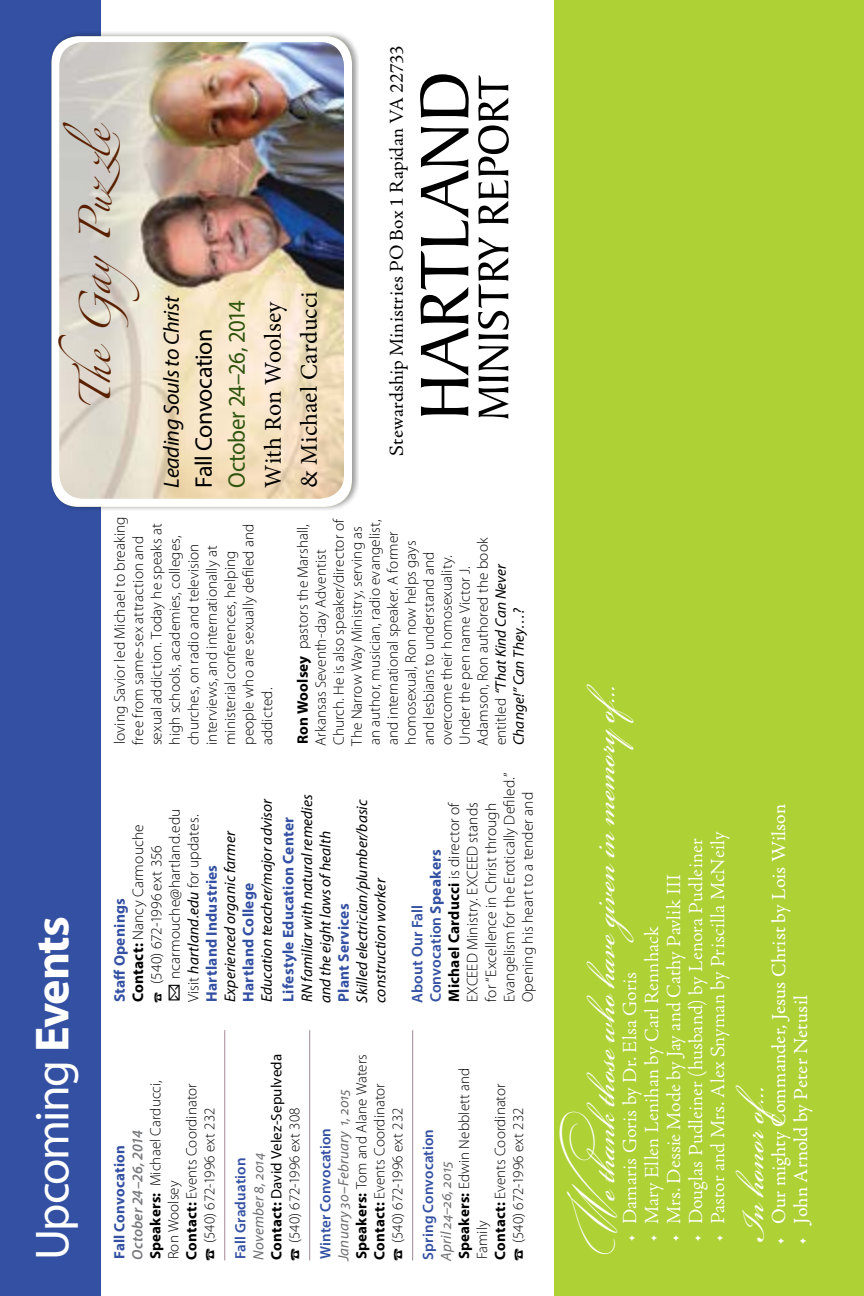
<style>
.page{position:relative;width:864px;height:1296px;background:#fff}
.page>*{position:absolute;margin:0;border:0;box-sizing:border-box;transform-origin:0 0}
.t1{font:48px "Bickham Script Pro";color:#fff}
.t2{font:48px "Myriad Pro";letter-spacing:-.035em;color:#fff}
.t3{font:28px "Zapfino";color:#591f00}
.t4{font:24px/36px "Minion Pro";letter-spacing:.005em;color:#000}
.t5{font:24px "Myriad Pro";letter-spacing:-.025em;color:#30550f;scale:.95 1}
.t6{font:24px "Myriad Pro";letter-spacing:-.02em;color:#000}
.t7{font:italic 22px "Myriad Pro";letter-spacing:-.015em;color:#000}
.t8{font:300 20px "Adobe Jenson Pro";letter-spacing:.01em;color:#fff}
.t9{font:20px "Adobe Jenson Pro";letter-spacing:.01em;color:#fff}
.t10{font:19.6px "Adobe Jenson Pro";letter-spacing:.005em;color:#000}
.t11{font:300 15.4px/18.4px "Myriad Pro";letter-spacing:.005em;color:#000}
.t12{font:italic 15.4px/18.4px "Myriad Pro";letter-spacing:.01em;color:#000}
.t13{font:700 15.4px "Myriad Pro";letter-spacing:.015em;color:#3350a2}
.t14{font:300 15.2px/18px "Myriad Pro";letter-spacing:.005em;color:#000}
.t15{font:300 15px/18px "Myriad Pro";letter-spacing:.005em;color:#000}
.t16{font:15px/18px "Myriad Pro";letter-spacing:.01em;color:#000}
.t17{font:600 15px "Myriad Pro";letter-spacing:.01em;color:#3350a2}
.t18{font:700 15px "Myriad Pro";letter-spacing:.015em;color:#3350a2}
.s1{font-weight:700}
.s2{font-weight:400;font-style:italic}
.s3{font-weight:700;color:#3350a2}
.s4{font-weight:600;color:#3350a2}
.s5{font-weight:600;font-style:italic;color:#797a7d}
.s6{font-style:italic;color:#6d6e71}
.s7{font-weight:300}
.s8{font-weight:400;font-style:italic;color:#6d6e71}
</style>
<div class="page">
<div style="left:0;top:0;width:101px;height:1296px;background:#3350a2"></div>
<div style="left:554px;top:0;width:310px;height:1296px;background:#aed136"></div>
<svg style="left:420px;top:126px;width:49px;height:290px"></svg>
<svg style="left:420px;top:74px;width:49px;height:44px"></svg>
<svg style="left:478px;top:237px;width:31px;height:182px"></svg>
<svg style="left:478px;top:75px;width:31px;height:149px"></svg>
<svg style="left:51px;top:32px;width:308px;height:478px"></svg>
<img style="left:59px;top:42px;width:285px;height:457px">
<hr style="left:224px;top:1030px;width:1px;height:230px;background:#a18897">
<hr style="left:309px;top:1030px;width:1px;height:230px;background:#a18897">
<hr style="left:412px;top:1030px;width:1px;height:230px;background:#a18897">
<h2 class="t3" style="left:84px;top:411px;width:291px;rotate:-90deg">The G ayP u zzle</h2>
<h3 class="t7" style="left:158px;top:488px;width:193px;rotate:-90deg">Leading Souls to Christ</h3>
<h3 class="t6" style="left:189px;top:488px;width:161px;rotate:-90deg">Fall Convocation</h3>
<h3 class="t5" style="left:222px;top:488px;width:199px;rotate:-90deg">October 24–26, 2014</h3>
<h3 class="t4" style="left:255px;top:488px;width:198px;rotate:-90deg">With Ron Woolsey &amp; Michael Carducci</h3>
<p class="t10" style="left:386px;top:456px;width:412px;rotate:-90deg">Stewardship Ministries PO Box 1 Rapidan VA 22733</p>
<h1 class="t2" style="left:23px;top:1260px;width:345px;rotate:-90deg">Upcoming <span class="s1">Events</span></h1>
<p class="t11" style="left:110px;top:744px;width:230px;rotate:-90deg">loving Savior led Michael to breaking</p>
<p class="t14" style="left:129px;top:745px;width:224px;rotate:-90deg">free from same-sex attraction and sexual addiction. Today he speaks at high schools, academies, colleges, churches, on radio and television interviews, and internationally at ministerial conferences, helping people who are sexually defiled and addicted.</p>
<p class="t14" style="left:294px;top:746px;width:229px;rotate:-90deg"><span class="s1">Ron Woolsey</span> pastors the Marshall,<br>Arkansas Seventh-day Adventist<br>Church. He is also speaker/director of<br>The Narrow Way Ministry, serving as an author, musician, radio evangelist, and international speaker. A former homosexual, Ron now helps gays and lesbians to understand and overcome their homosexuality.<br>Under the pen name Victor J.<br>Adamson, Ron authored the book entitled <span class="s2">“That Kind Can Never<br>Change!” Can They…?</span></p>
<p class="t12" style="left:297px;top:1003px;width:211px;rotate:-90deg">RN familiar with natural remedies and the eight laws of health</p>
<p class="t12" style="left:257px;top:1002px;width:206px;rotate:-90deg">Education teacher/major advisor</p>
<p class="t12" style="left:353px;top:1003px;width:205px;rotate:-90deg">Skilled electrician/plumber/basic construction worker</p>
<p class="t11" style="left:165px;top:1002px;width:195px;text-indent:23px;rotate:-90deg">ncarmouche@hartland.edu<br>Visit <span class="s2">hartland.edu</span> for updates.<br><span class="s3">Hartland Industries</span></p>
<p class="t13" style="left:278px;top:1002px;width:186px;rotate:-90deg">Lifestyle Education Center</p>
<p class="t11" style="left:110px;top:1003px;width:181px;rotate:-90deg"><span class="s3">Staff Openings<br></span><span class="s1">Contact:</span> Nancy Carmouche ☎ (540) 672-1996 ext 356</p>
<p class="t12" style="left:221px;top:1002px;width:173px;rotate:-90deg">Experienced organic farmer</p>
<p class="t13" style="left:238px;top:1002px;width:121px;rotate:-90deg">Hartland College</p>
<p class="t13" style="left:334px;top:1002px;width:100px;rotate:-90deg">Plant Services</p>
<p class="t11" style="left:408px;top:1003px;width:232px;rotate:-90deg"><span class="s4">About Our Fall<br>Convocation</span> <span class="s3">Speakers<br></span><span class="s1">Michael Carducci</span> is director of<br>EXCEED Ministry. EXCEED stands<br>for “Excellence in Christ through<br>Evangelism for the Erotically Defiled.”<br>Opening his heart to a tender and</p>
<p class="t15" style="left:128px;top:1261px;width:182px;rotate:-90deg"><span class="s5">October 24–26, 2014<br></span><span class="s1">Speakers:</span> Michael Carducci,<br>Ron Woolsey<br><span class="s1">Contact:</span> Events Coordinator ☎ (540) 672-1996 ext 232</p>
<p class="t18" style="left:110px;top:1259px;width:115px;rotate:-90deg">Fall Convocation</p>
<p class="t16" style="left:249px;top:1261px;width:209px;rotate:-90deg"><span class="s6">November 8, 2014<br></span><span class="s1">Contact:</span> David Velez-Sepulveda ☎ <span class="s7">(540) 672-1996 ext 308</span></p>
<p class="t15" style="left:316px;top:1261px;width:209px;rotate:-90deg"><span class="s4">Winter Convocation<br></span><span class="s8">January 30</span><span class="s5">–</span><span class="s8">February 1, 2015<br></span><span class="s1">Speakers:</span> Tom and Alane Waters<br><span class="s1">Contact:</span> Events Coordinator<br>☎ (540) 672-1996 ext 232</p>
<p class="t17" style="left:231px;top:1259px;width:103px;rotate:-90deg">Fall Graduation</p>
<p class="t15" style="left:437px;top:1261px;width:195px;rotate:-90deg"><span class="s8">April 24–26, 2015<br></span><span class="s1">Speakers:</span> Edwin Nebblett and<br>Family<br><span class="s1">Contact:</span> Events Coordinator<br>☎ (540) 672-1996 ext 232</p>
<p class="t17" style="left:419px;top:1260px;width:132px;rotate:-90deg">Spring Convocation</p>
<h1 class="t1" style="left:570px;top:1260px;width:591px;rotate:-90deg">We thankthose who have given in memory of…</h1>
<h3 class="t9" style="left:768px;top:1245px;width:442px;rotate:-90deg">• Our mighty Commander, Jesus Christ by Lois Wilson</h3>
<h3 class="t8" style="left:685px;top:1242px;width:405px;rotate:-90deg">• Douglas Pudleiner (husband) by Lenora Pudleiner</h3>
<h3 class="t8" style="left:707px;top:1242px;width:412px;rotate:-90deg">• Pastor and Mrs. Alex Snyman by Priscilla McNeily</h3>
<h3 class="t8" style="left:663px;top:1242px;width:370px;rotate:-90deg">• Mrs. Dessie Mode by Jay and Cathy Pavlik III</h3>
<h3 class="t8" style="left:641px;top:1242px;width:318px;rotate:-90deg">• Mary Ellen Lenihan by Carl Rennhack</h3>
<h3 class="t8" style="left:619px;top:1242px;width:272px;rotate:-90deg">• Damaris Goris by Dr. Elsa Goris</h3>
<h3 class="t9" style="left:790px;top:1245px;width:251px;rotate:-90deg">• John Arnold by Peter Netusil</h3>
<h1 class="t1" style="left:719px;top:1241px;width:170px;rotate:-90deg">In honor of…</h1>
</div>
